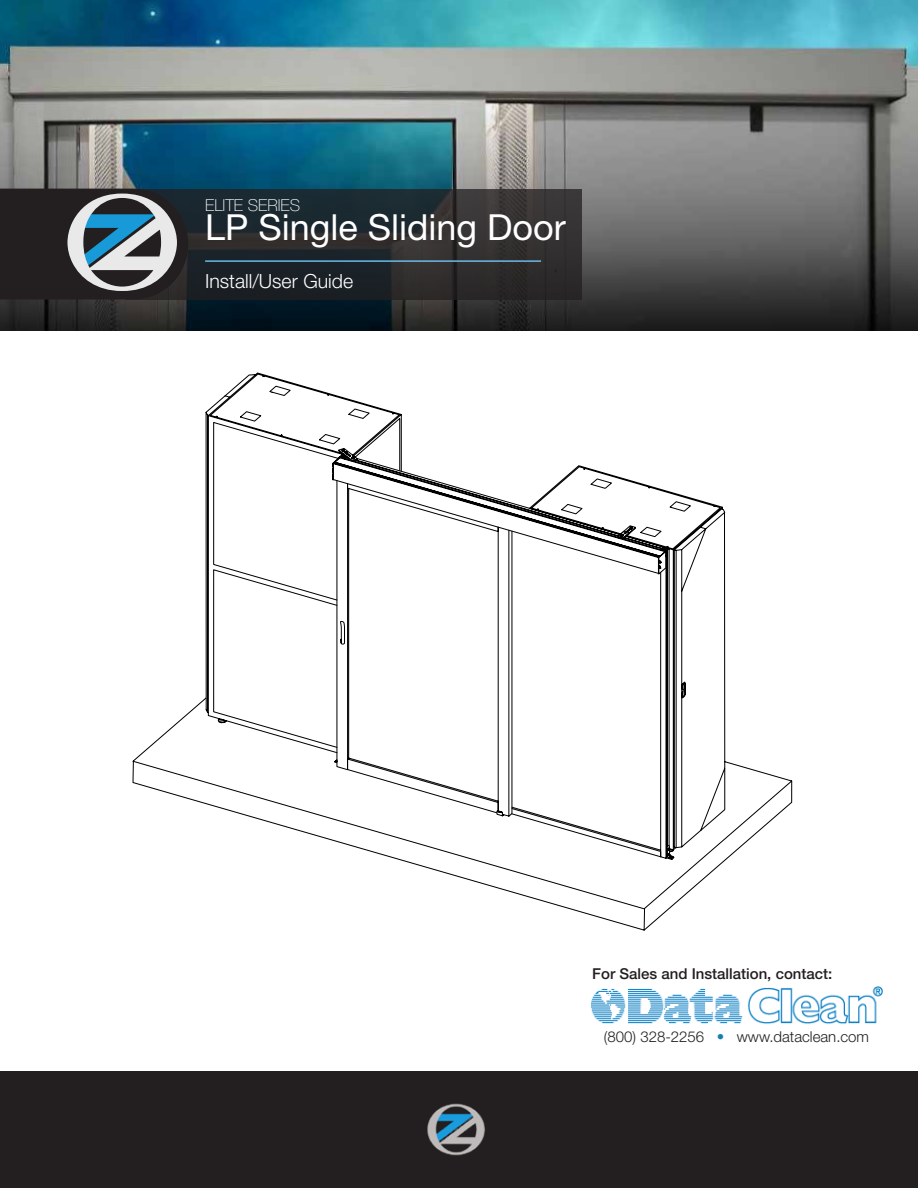
<style>
.page{position:relative;width:918px;height:1188px;background:#fff}
.page>*{position:absolute;margin:0;border:0;box-sizing:border-box;transform-origin:0 0}
.t1{font:36px "Helvetica Neue LT Std";color:#fff}
.t2{font:300 19.5px "Helvetica Neue LT Std";color:#fff}
.t3{font:100 16.5px "Helvetica Neue LT Std";color:#fff}
.t4{font:500 15px "Helvetica Neue LT Std";color:#231f20}
.t5{font:300 15px "Helvetica Neue LT Std";color:#231f20}
.s1{color:#137fb1}
</style>
<div class="page">
<svg style="left:132px;top:494px;width:661px;height:437px"></svg>
<svg style="left:205px;top:372px;width:473px;height:490px"></svg>
<svg style="left:332px;top:454px;width:181px;height:363px"></svg>
<img style="left:0;top:0;width:918px;height:330px">
<svg style="left:188px;top:189px;width:394px;height:110px"></svg>
<svg style="left:0;top:189px;width:188px;height:111px"></svg>
<hr style="left:205px;top:260px;width:336px;height:2px;background:#6ab9e7">
<img style="left:591px;top:987px;width:291px;height:37px">
<div style="left:0;top:1071px;width:918px;height:117px;background:#231f20"></div>
<img style="left:427px;top:1103px;width:58px;height:53px">
<p class="t3" style="left:205px;top:196px;width:97px">ELITE SERIES</p>
<h1 class="t1" style="left:205px;top:206px;width:362px">LP Single Sliding Door</h1>
<h2 class="t2" style="left:205px;top:269px;width:150px">Install/User Guide</h2>
<p class="t4" style="left:592px;top:965px;width:242px">For Sales and Installation, contact:</p>
<p class="t5" style="left:604px;top:1028px;width:267px">(800) 328-2256 <span class="s1">•</span> www.dataclean.com</p>
</div>
